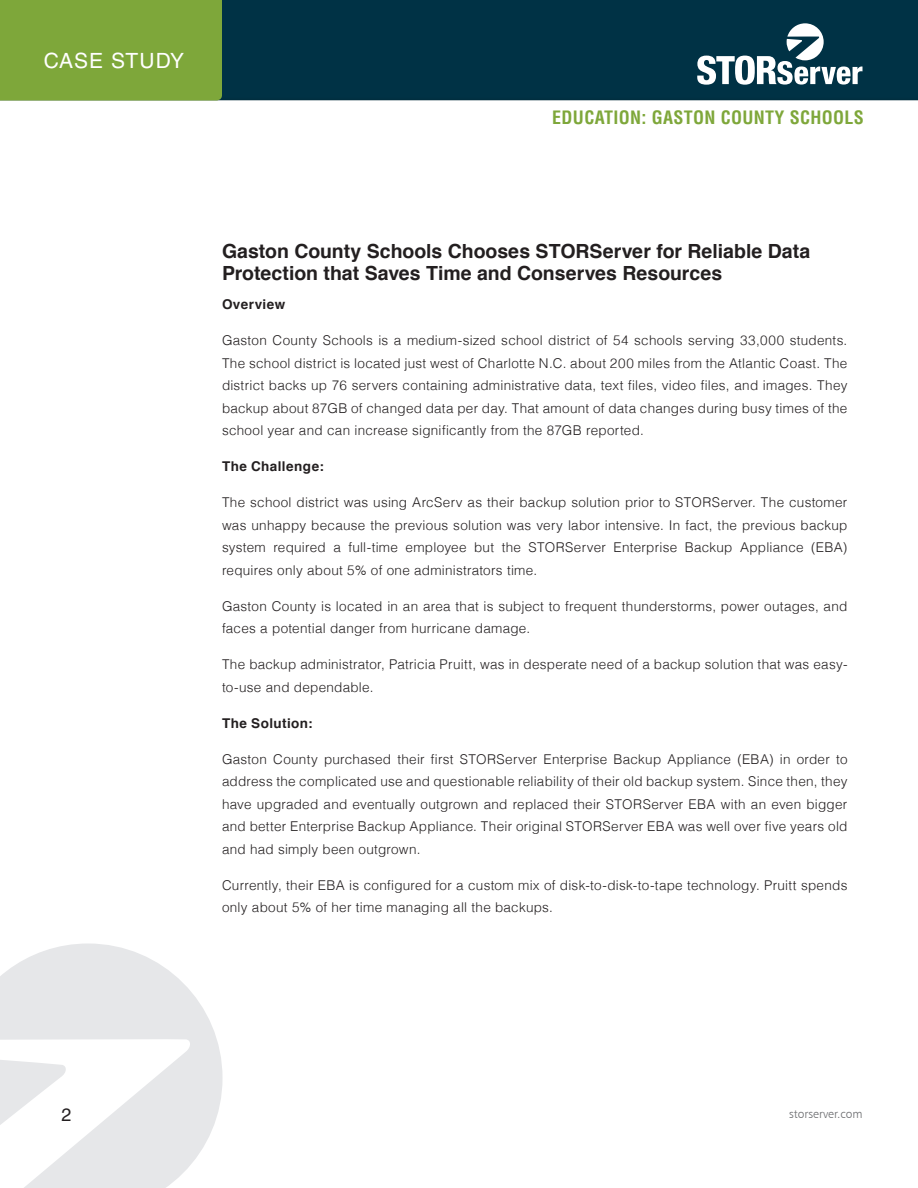
<style>
.page{position:relative;width:918px;height:1188px;background:#fff}
.page>*{position:absolute;margin:0;border:0;box-sizing:border-box;transform-origin:0 0}
.t1{font:21px "Helvetica LT Std";letter-spacing:.035em;color:#fff}
.Case_Study_Paragraph{font:700 19.5px/22.5px "Helvetica";color:#231f20}
.t2{font:700 condensed 18px "Helvetica LT Std";letter-spacing:.02em;color:#7ea73a}
.Page_Number{font:18px "Helvetica LT Std";color:#231f20}
.Case_Study_Paragraph-2{font:300 13.5px/22.5px "Helvetica";letter-spacing:.02em;color:#231f20;text-align:justify}
.Case_Study_Paragraph-3{font:700 13.5px "Helvetica";letter-spacing:.035em;color:#231f20}
.Footer_Right{font:12px "Humanist 777 BT Light B";color:#6c6d70}
</style>
<div class="page">
<div style="left:0;top:0;width:918px;height:102px;background:#003245"></div>
<svg style="left:0;top:944px;width:223px;height:244px;fill:#e6e7e9"></svg>
<svg style="left:697px;top:23px;width:165px;height:62px"></svg>
<div style="left:0;top:0;width:222px;height:100px;background:#7ea73a"></div>
<h1 class="t1" style="left:44px;top:48px;width:142px">CASE STUDY</h1>
<h3 class="t2" style="left:552px;top:106px;width:313px">EDUCATION: GASTON COUNTY SCHOOLS</h3>
<p class="Case_Study_Paragraph" style="left:222px;top:240px;width:590px">Gaston County Schools Chooses STORServer for Reliable Data<br>Protection that Saves Time and Conserves Resources</p>
<p class="Case_Study_Paragraph-3" style="left:222px;top:294px;width:65px">Overview</p>
<p class="Case_Study_Paragraph-2" style="left:222px;top:328px;width:627px">Gaston County Schools is a medium-sized school district of 54 schools serving 33,000 students.<br>The school district is located just west of Charlotte N.C. about 200 miles from the Atlantic Coast. The district backs up 76 servers containing administrative data, text files, video files, and images. They backup about 87GB of changed data per day. That amount of data changes during busy times of the school year and can increase significantly from the 87GB reported.</p>
<p class="Case_Study_Paragraph-3" style="left:222px;top:456px;width:103px">The Challenge:</p>
<p class="Case_Study_Paragraph-2" style="left:222px;top:490px;width:627px">The school district was using ArcServ as their backup solution prior to STORServer. The customer was unhappy because the previous solution was very labor intensive. In fact, the previous backup system required a full-time employee but the STORServer Enterprise Backup Appliance (EBA) requires only about 5% of one administrators time.</p>
<p class="Case_Study_Paragraph-2" style="left:222px;top:594px;width:627px">Gaston County is located in an area that is subject to frequent thunderstorms, power outages, and faces a potential danger from hurricane damage.</p>
<p class="Case_Study_Paragraph-2" style="left:222px;top:652px;width:627px">The backup administrator, Patricia Pruitt, was in desperate need of a backup solution that was easy&shy;to-use and dependable.</p>
<p class="Case_Study_Paragraph-3" style="left:222px;top:712px;width:92px">The Solution:</p>
<p class="Case_Study_Paragraph-2" style="left:222px;top:747px;width:627px">Gaston County purchased their first STORServer Enterprise Backup Appliance (EBA) in order to address the complicated use and questionable reliability of their old backup system. Since then, they have upgraded and eventually outgrown and replaced their STORServer EBA with an even bigger and better Enterprise Backup Appliance. Their original STORServer EBA was well over five years old and had simply been outgrown.</p>
<p class="Case_Study_Paragraph-2" style="left:222px;top:873px;width:627px">Currently, their EBA is configured for a custom mix of disk-to-disk-to-tape technology. Pruitt spends only about 5% of her time managing all the backups.</p>
<p class="Page_Number" style="left:62px;top:1105px;width:12px">2</p>
<p class="Footer_Right" style="left:789px;top:1106px;width:75px">storserver.com</p>
</div>
